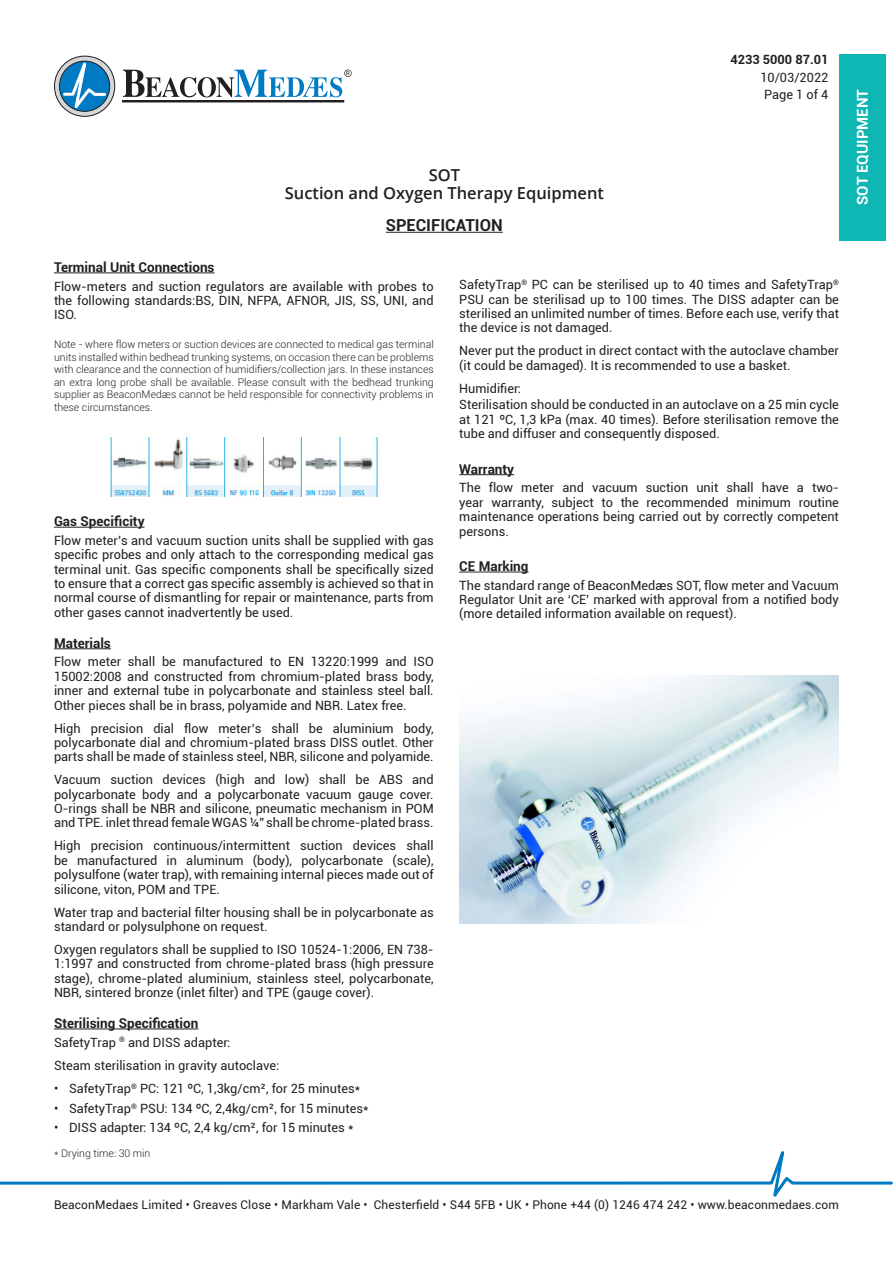
<style>
.page{position:relative;width:893px;height:1263px;background:#fff}
.page>*{position:absolute;margin:0;border:0;box-sizing:border-box;transform-origin:0 0}
.Spec_Title{font:600 16.5px "Open Sans";color:#231f20}
.BM_Header_undeline{font:700 16.5px "Roboto";color:#231f20}
.t1{font:700 15px "Roboto";color:#fff}
.Heading_1{font:700 13.5px "Roboto";color:#231f20}
.BM_Text{font:12.75px/14.4px "Roboto";color:#231f20;text-align:justify}
.t2{font:700 12.75px "Roboto";color:#231f20}
.t3{font:12px "Roboto";letter-spacing:.01em;color:#231f20}
.Note{font:300 10.5px/12.6px "Roboto";color:#231f20;text-align:justify}
</style>
<div class="page">
<hr style="left:122px;top:100px;width:222px;height:2px;background:#231f20">
<svg style="left:55px;top:56px;width:60px;height:60px"></svg>
<svg style="left:61px;top:55px;width:47px;height:62px"></svg>
<div style="left:59px;top:61px;width:51px;height:51px;border:1px solid #231f20;border-radius:50%"></div>
<svg style="left:123px;top:70px;width:229px;height:27px"></svg>
<svg style="left:0;top:1151px;width:893px;height:46px"></svg>
<hr style="left:54px;top:273px;width:161px;height:1px;background:#231f20">
<hr style="left:54px;top:527px;width:91px;height:1px;background:#231f20">
<hr style="left:54px;top:648px;width:57px;height:1px;background:#231f20">
<hr style="left:54px;top:1029px;width:144px;height:1px;background:#231f20">
<hr style="left:459px;top:474px;width:55px;height:1px;background:#231f20">
<hr style="left:459px;top:572px;width:69px;height:1px;background:#231f20">
<img style="left:110px;top:437px;width:268px;height:60px">
<hr style="left:386px;top:232px;width:117px;height:1px;background:#231f20">
<img style="left:459px;top:676px;width:380px;height:247px">
<div style="left:839px;top:54px;width:46px;height:186px;background:#0fb7b4"></div>
<p class="Spec_Title" style="left:429px;top:163px;width:33px">SOT</p>
<p class="Spec_Title" style="left:285px;top:181px;width:321px">Suction and Oxygen Therapy Equipment</p>
<p class="BM_Header_undeline" style="left:386px;top:214px;width:118px">SPECIFICATION</p>
<p class="t2" style="left:730px;top:50px;width:99px">4233 5000 87.01</p>
<p class="BM_Text" style="left:760px;top:68px;width:70px;line-height:17.7px">10/03/2022<br>Page 1 of 4</p>
<p class="Heading_1" style="left:54px;top:258px;width:162px">Terminal Unit Connections</p>
<p class="BM_Text" style="left:54px;top:278px;width:381px">Flow-meters and suction regulators are available with probes to the following standards:BS, DIN, NFPA, AFNOR, JIS, SS, UNI, and ISO.</p>
<p class="Note" style="left:54px;top:338px;width:381px">Note - where flow meters or suction devices are connected to medical gas terminal units installed within bedhead trunking systems, on occasion there can be problems with clearance and the connection of humidifiers/collection jars. In these instances an extra long probe shall be available. Please consult with the bedhead trunking supplier as BeaconMedæs cannot be held responsible for connectivity problems in these circumstances.</p>
<p class="Heading_1" style="left:54px;top:512px;width:92px">Gas Specificity</p>
<p class="BM_Text" style="left:54px;top:533px;width:381px">Flow meter’s and vacuum suction units shall be supplied with gas specific probes and only attach to the corresponding medical gas terminal unit. Gas specific components shall be specifically sized to ensure that a correct gas specific assembly is achieved so that in normal course of dismantling for repair or maintenance, parts from other gases cannot inadvertently be used.</p>
<p class="Heading_1" style="left:54px;top:633px;width:58px">Materials</p>
<p class="BM_Text" style="left:54px;top:654px;width:381px">Flow meter shall be manufactured to EN 13220:1999 and ISO 15002:2008 and constructed from chromium-plated brass body, inner and external tube in polycarbonate and stainless steel ball.<br>Other pieces shall be in brass, polyamide and NBR. Latex free.</p>
<p class="BM_Text" style="left:54px;top:720px;width:381px">High precision dial flow meter’s shall be aluminium body, polycarbonate dial and chromium-plated brass DISS outlet. Other parts shall be made of stainless steel, NBR, silicone and polyamide.</p>
<p class="BM_Text" style="left:54px;top:772px;width:381px">Vacuum suction devices (high and low) shall be ABS and polycarbonate body and a polycarbonate vacuum gauge cover.<br>O-rings shall be NBR and silicone, pneumatic mechanism in POM and TPE. inlet thread female WGAS ¼” shall be chrome-plated brass.</p>
<p class="BM_Text" style="left:54px;top:838px;width:381px">High precision continuous/intermittent suction devices shall be manufactured in aluminum (body), polycarbonate (scale), polysulfone (water trap), with remaining internal pieces made out of silicone, viton, POM and TPE.</p>
<p class="BM_Text" style="left:54px;top:904px;width:381px">Water trap and bacterial filter housing shall be in polycarbonate as standard or polysulphone on request.</p>
<p class="BM_Text" style="left:54px;top:941px;width:381px">Oxygen regulators shall be supplied to ISO 10524-1:2006, EN 738- 1:1997 and constructed from chrome-plated brass (high pressure stage), chrome-plated aluminium, stainless steel, polycarbonate, NBR, sintered bronze (inlet filter) and TPE (gauge cover).</p>
<p class="Heading_1" style="left:54px;top:1014px;width:146px">Sterilising Specification</p>
<p class="BM_Text" style="left:54px;top:1034px;width:178px">SafetyTrap <sup>®</sup> and DISS adapter:</p>
<p class="BM_Text" style="left:54px;top:1057px;width:227px">Steam sterilisation in gravity autoclave:</p>
<p class="BM_Text" style="left:54px;top:1081px;width:308px">• SafetyTrap<sup>®</sup> PC: 121 ºC, 1,3kg/cm², for 25 minutes*</p>
<p class="BM_Text" style="left:54px;top:1101px;width:316px">• SafetyTrap<sup>®</sup> PSU: 134 ºC, 2,4kg/cm², for 15 minutes*</p>
<p class="BM_Text" style="left:54px;top:1120px;width:301px">• DISS adapter: 134 ºC, 2,4 kg/cm², for 15 minutes *</p>
<p class="Note" style="left:54px;top:1146px;width:98px">* Drying time: 30 min</p>
<p class="BM_Text" style="left:459px;top:277px;width:381px">SafetyTrap<sup>®</sup> PC can be sterilised up to 40 times and SafetyTrap<sup>® </sup>PSU can be sterilisad up to 100 times. The DISS adapter can be sterilised an unlimited number of times. Before each use, verify that the device is not damaged.</p>
<p class="BM_Text" style="left:459px;top:343px;width:381px">Never put the product in direct contact with the autoclave chamber (it could be damaged). It is recommended to use a basket.</p>
<p class="BM_Text" style="left:459px;top:380px;width:63px">Humidifier:</p>
<p class="BM_Text" style="left:459px;top:397px;width:381px">Sterilisation should be conducted in an autoclave on a 25 min cycle at 121 ºC, 1,3 kPa (max. 40 times). Before sterilisation remove the tube and diffuser and consequently disposed.</p>
<p class="Heading_1" style="left:459px;top:459px;width:56px">Warranty</p>
<p class="BM_Text" style="left:459px;top:480px;width:381px">The flow meter and vacuum suction unit shall have a two&shy;year warranty, subject to the recommended minimum routine maintenance operations being carried out by correctly competent persons.</p>
<p class="Heading_1" style="left:459px;top:557px;width:71px">CE Marking</p>
<p class="BM_Text" style="left:459px;top:577px;width:381px">The standard range of BeaconMedæs SOT, flow meter and Vacuum Regulator Unit are ‘CE’ marked with approval from a notified body (more detailed information available on request).</p>
<p class="t3" style="left:54px;top:1196px;width:786px">BeaconMedaes Limited • Greaves Close • Markham Vale • Chesterfield • S44 5FB • UK • Phone +44 (0) 1246 474 242 • www.beaconmedaes.com</p>
<p class="t1" style="left:852px;top:205px;width:117px;rotate:-90deg">SOT EQUIPMENT</p>
</div>
